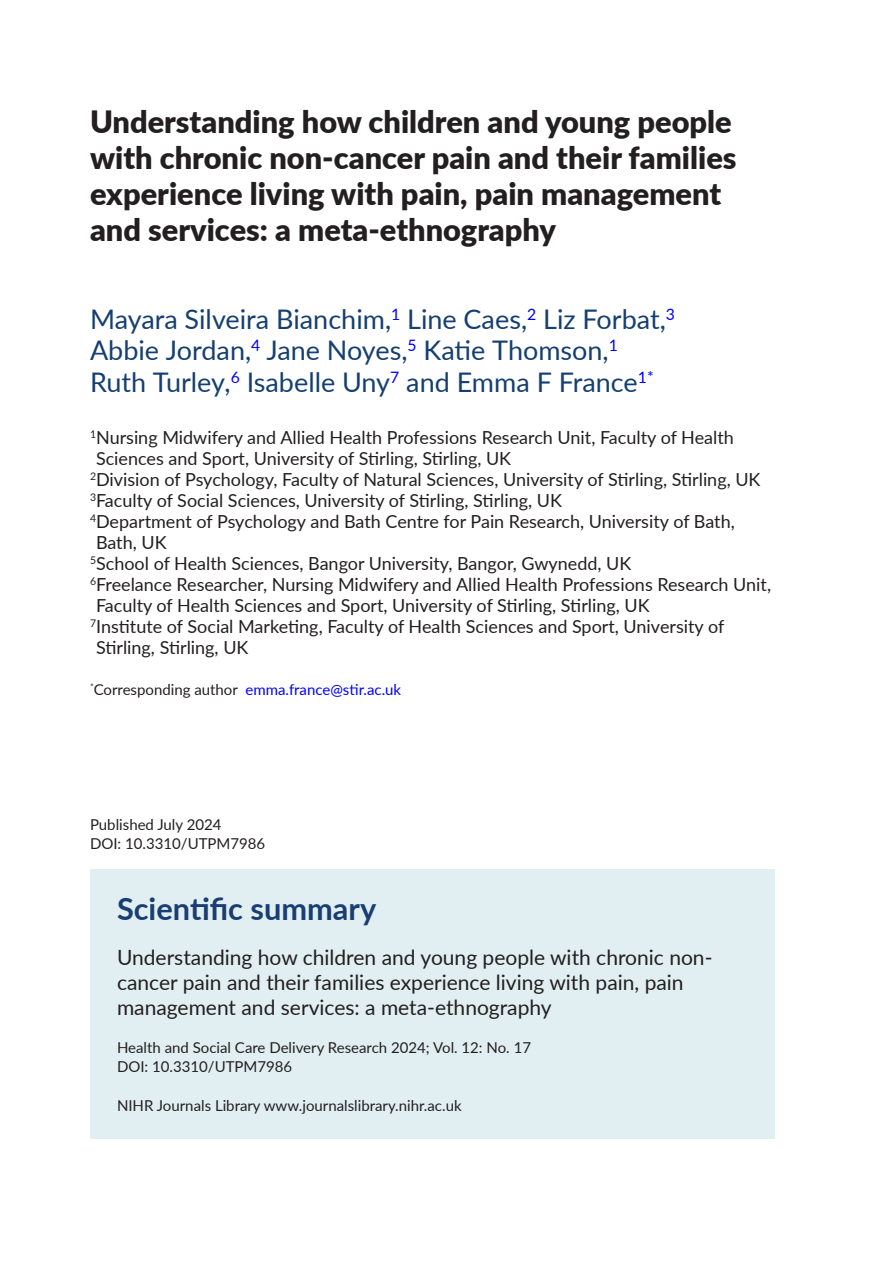
<style>
.page{position:relative;width:893px;height:1263px;background:#fff}
.page>*{position:absolute;margin:0;border:0;box-sizing:border-box;transform-origin:0 0}
.t1{font:900 30.75px/36px "Lato";color:#231f20}
.t2{font:700 30.75px "Lato";color:#193e72}
.t3{font:27px/31.5px "Lato";color:#153f72}
.t4{font:21px/25.2px "Lato";color:#231f20}
.t5{font:18px "Lato";color:#231f20}
.t6{font:15px/19.5px "Lato";color:#231f20}
.t7{font:15px "Lato";color:#00f}
.s1{color:#231f20}
</style>
<div class="page">
<div style="left:90px;top:868px;width:684px;height:270px;background:#e1eff2"></div>
<h1 class="t1" style="left:90px;top:102px;width:648px">Understanding how children and young people with chronic non-cancer pain and their families experience living with pain, pain management and services: a meta-ethnography</h1>
<h2 class="t3" style="left:90px;top:302px;width:586px">Mayara Silveira Bianchim,<sup>1</sup> Line Caes,<sup>2</sup> Liz Forbat,<sup>3<br></sup>Abbie Jordan,<sup>4</sup> Jane Noyes,<sup>5</sup> Katie Thomson,<sup>1<br></sup>Ruth Turley,<sup>6</sup> Isabelle Uny<sup>7</sup> and Emma F France<sup>1*</sup></h2>
<p class="t5" style="left:90px;top:425px;width:645px"><sup>1</sup>Nursing Midwifery and Allied Health Professions Research Unit, Faculty of Health</p>
<p class="t5" style="left:96px;top:446px;width:417px">Sciences and Sport, University of Stirling, Stirling, UK</p>
<p class="t5" style="left:90px;top:467px;width:672px"><sup>2</sup>Division of Psychology, Faculty of Natural Sciences, University of Stirling, Stirling, UK</p>
<p class="t5" style="left:90px;top:488px;width:473px"><sup>3</sup>Faculty of Social Sciences, University of Stirling, Stirling, UK</p>
<p class="t5" style="left:90px;top:509px;width:646px"><sup>4</sup>Department of Psychology and Bath Centre for Pain Research, University of Bath,</p>
<p class="t5" style="left:96px;top:530px;width:72px">Bath, UK</p>
<p class="t5" style="left:90px;top:551px;width:543px"><sup>5</sup>School of Health Sciences, Bangor University, Bangor, Gwynedd, UK</p>
<p class="t5" style="left:90px;top:572px;width:683px"><sup>6</sup>Freelance Researcher, Nursing Midwifery and Allied Health Professions Research Unit,</p>
<p class="t5" style="left:96px;top:593px;width:555px">Faculty of Health Sciences and Sport, University of Stirling, Stirling, UK</p>
<p class="t5" style="left:90px;top:614px;width:636px"><sup>7</sup>Institute of Social Marketing, Faculty of Health Sciences and Sport, University of</p>
<p class="t5" style="left:96px;top:635px;width:154px">Stirling, Stirling, UK</p>
<p class="t7" style="left:90px;top:678px;width:313px"><sup>*</sup><span class="s1">Corresponding author</span> emma.france@stir.ac.uk</p>
<p class="t6" style="left:90px;top:814px;width:177px">Published July 2024<br>DOI: 10.3310/UTPM7986</p>
<h1 class="t2" style="left:117px;top:886px;width:261px">Scientific summary</h1>
<p class="t4" style="left:117px;top:944px;width:597px">Understanding how children and young people with chronic non&shy;cancer pain and their families experience living with pain, pain management and services: a meta-ethnography</p>
<p class="t6" style="left:117px;top:1037px;width:416px">Health and Social Care Delivery Research 2024; Vol. 12: No. 17<br>DOI: 10.3310/UTPM7986</p>
<p class="t6" style="left:117px;top:1096px;width:346px">NIHR Journals Library www.journalslibrary.nihr.ac.uk</p>
</div>
